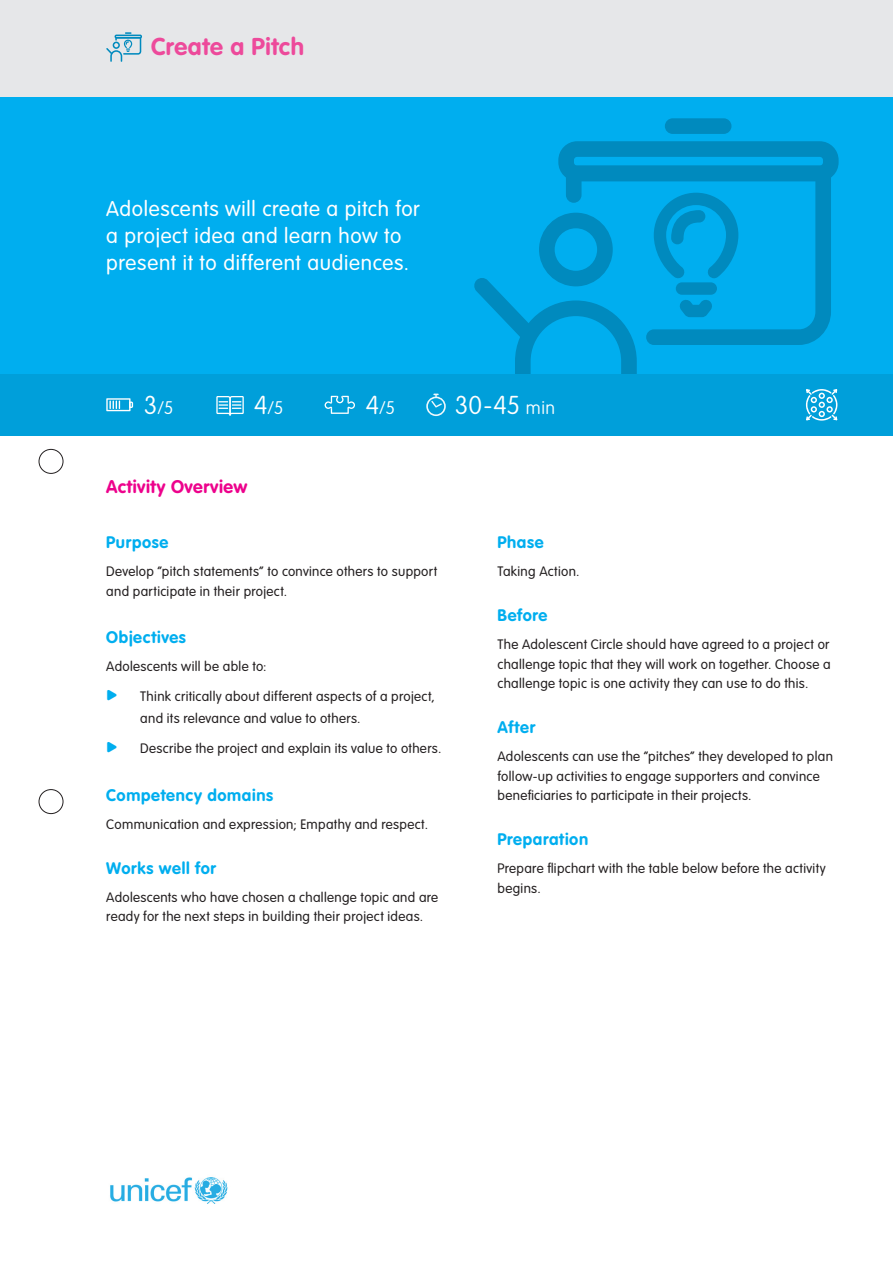
<style>
.page{position:relative;width:893px;height:1263px;background:#fff}
.page>*{position:absolute;margin:0;border:0;box-sizing:border-box;transform-origin:0 0}
.t1{font:100 25.5px "VAG Rounded Std";color:#fff}
.t2{font:700 24px "VAG Rounded Std";letter-spacing:.025em;color:#ed4a9b}
.t3{font:300 21px/27px "VAG Rounded Std";letter-spacing:.03em;color:#fff}
.Heading{font:700 18px "VAG Rounded Std";letter-spacing:.025em;color:#ed028c}
.t4{font:100 18px "VAG Rounded Std";color:#fff}
.Subheading{font:700 16.5px "VAG Rounded Std";letter-spacing:.04em;color:#00aeef}
.Paragraph_Text{font:700 16.5px "VAG Rounded Std";letter-spacing:.035em;color:#00aeef}
.Paragraph_Text-2{font:300 13.5px/19.5px "VAG Rounded Std";letter-spacing:.025em;color:#231f20}
.s1{font-size:25.5px}
.s2{font-size:18px}
.s3{color:#00aeef}
</style>
<div class="page">
<div style="left:0;top:0;width:893px;height:374px;background:#00aeef"></div>
<svg style="left:566px;top:181px;width:265px;height:164px"></svg>
<svg style="left:558px;top:141px;width:281px;height:40px"></svg>
<div style="left:665px;top:118px;width:66px;height:16px;background:#008abe;border-radius:8px"></div>
<svg style="left:474px;top:213px;width:163px;height:161px"></svg>
<div style="left:0;top:374px;width:893px;height:61px;background:#009fda"></div>
<svg style="left:806px;top:389px;width:31px;height:32px"></svg>
<svg style="left:106px;top:398px;width:27px;height:13px"></svg>
<svg style="left:216px;top:396px;width:28px;height:20px"></svg>
<svg style="left:325px;top:396px;width:30px;height:18px"></svg>
<div style="left:0;top:0;width:893px;height:97px;background:#e6e7e9"></div>
<svg style="left:426px;top:394px;width:20px;height:22px"></svg>
<img style="left:110px;top:1177px;width:118px;height:27px">
<svg style="left:106px;top:32px;width:35px;height:30px"></svg>
<div style="left:39px;top:449px;width:24px;height:24px;border:1px solid #231f20;border-radius:50%"></div>
<div style="left:39px;top:789px;width:24px;height:25px;border:1px solid #231f20;border-radius:50%"></div>
<p class="t2" style="left:151px;top:33px;width:154px">Create a Pitch</p>
<p class="t3" style="left:106px;top:196px;width:315px">Adolescents will create a pitch for a project idea and learn how to present it to different audiences.</p>
<p class="t4" style="left:144px;top:397px;width:31px"><span class="s1">3</span>/5</p>
<p class="t4" style="left:254px;top:397px;width:31px"><span class="s1">4</span>/5</p>
<p class="t4" style="left:365px;top:397px;width:31px"><span class="s1">4</span>/5</p>
<p class="t1" style="left:455px;top:390px;width:102px">30-45 <span class="s2">min</span></p>
<p class="Heading" style="left:106px;top:476px;width:143px">Activity Overview</p>
<p class="Subheading" style="left:106px;top:533px;width:63px">Purpose</p>
<p class="Paragraph_Text-2" style="left:106px;top:562px;width:333px">Develop “pitch statements” to convince others to support and participate in their project.</p>
<p class="Subheading" style="left:106px;top:627px;width:81px">Objectives</p>
<p class="Paragraph_Text-2" style="left:106px;top:657px;width:162px">Adolescents will be able to:</p>
<p class="Paragraph_Text-2" style="left:140px;top:686px;width:296px;line-height:21.8px;text-indent:-34px"><span class="s3">•</span> Think critically about different aspects of a project, and its relevance and value to others.</p>
<p class="Paragraph_Text-2" style="left:106px;top:739px;width:337px"><span class="s3">•</span> Describe the project and explain its value to others.</p>
<p class="Subheading" style="left:106px;top:785px;width:168px">Competency domains</p>
<p class="Paragraph_Text-2" style="left:106px;top:815px;width:323px">Communication and expression; Empathy and respect.</p>
<p class="Subheading" style="left:106px;top:858px;width:111px">Works well for</p>
<p class="Paragraph_Text-2" style="left:106px;top:888px;width:333px">Adolescents who have chosen a challenge topic and are ready for the next steps in building their project ideas.</p>
<p class="Paragraph_Text" style="left:497px;top:533px;width:48px">Phase</p>
<p class="Paragraph_Text-2" style="left:497px;top:562px;width:83px">Taking Action.</p>
<p class="Subheading" style="left:497px;top:606px;width:51px">Before</p>
<p class="Paragraph_Text-2" style="left:497px;top:635px;width:335px;text-align:justify">The Adolescent Circle should have agreed to a project or challenge topic that they will work on together. Choose a challenge topic is one activity they can use to do this.</p>
<p class="Subheading" style="left:497px;top:718px;width:39px">After</p>
<p class="Paragraph_Text-2" style="left:497px;top:747px;width:337px">Adolescents can use the “pitches” they developed to plan follow-up activities to engage supporters and convince beneficiaries to participate in their projects.</p>
<p class="Subheading" style="left:497px;top:830px;width:92px">Preparation</p>
<p class="Paragraph_Text-2" style="left:497px;top:859px;width:330px">Prepare flipchart with the table below before the activity begins.</p>
</div>
